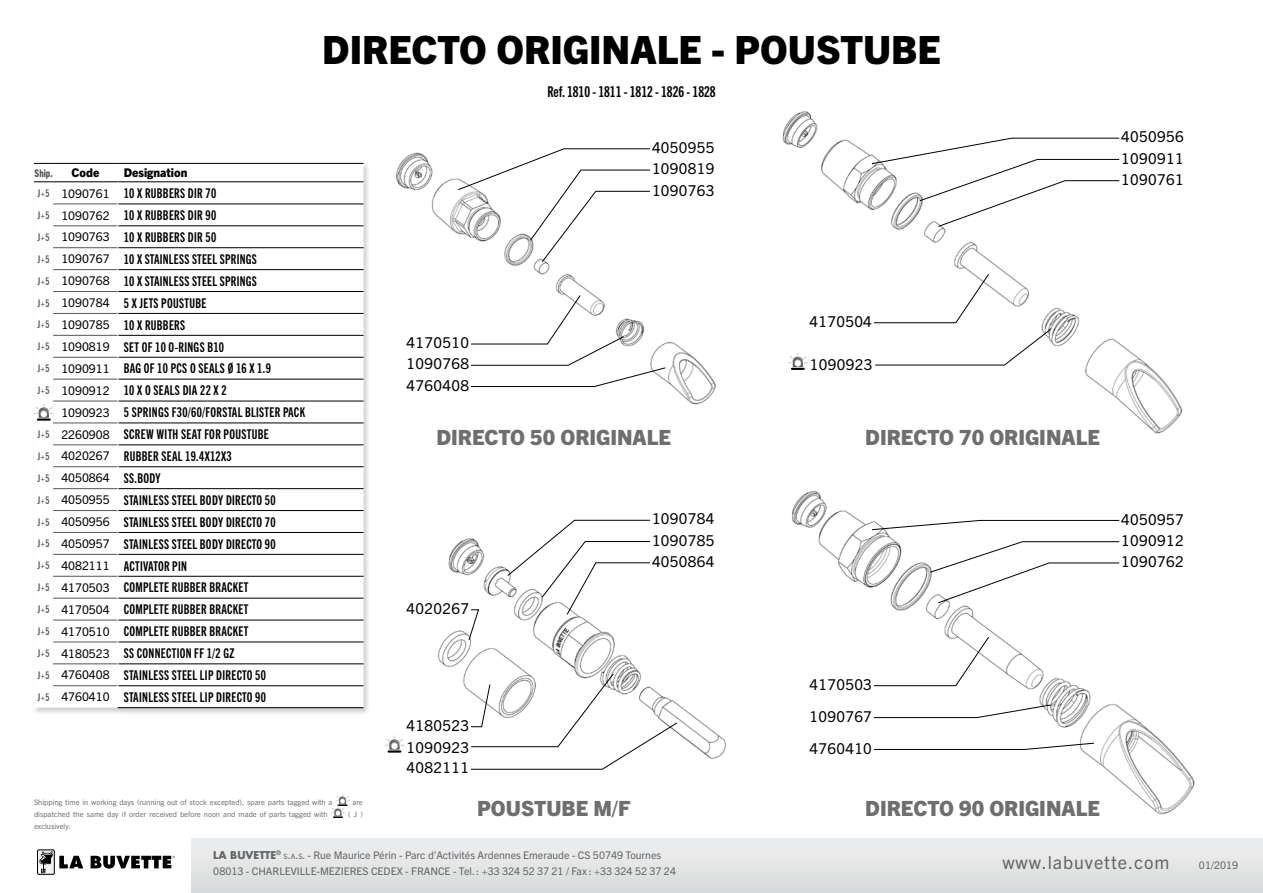
<style>
.page{position:relative;width:1263px;height:893px;background:#fff}
.page>*{position:absolute;margin:0;border:0;box-sizing:border-box;transform-origin:0 0}
.t1{font:800 39px "Trade Gothic Next LT Pro";color:#000}
.t2{font:800 21px "Trade Gothic Next LT Pro";color:#6d6e70}
.t3{font:18px "Trade Gothic Next LT Pro";letter-spacing:.05em;color:#646567}
.t4{font:15px/32px "Trade Gothic Next LT Pro";letter-spacing:.025em;color:#000;text-align:justify}
.t5{font:15px "Trade Gothic Next LT Pro Bd Cm";color:#000}
.t6{font:13.5px/21.9px "Trade Gothic Next LT Pro Bd Cm";letter-spacing:.025em;color:#000}
.t7{font:12px/21.9px "Trade Gothic Next LT Pro";color:#000;text-align:right}
.t8{font:800 12px "Trade Gothic Next LT Pro";color:#000}
.t9{font:10.5px/16.5px "Trade Gothic Next LT Pro";color:#646567}
.t10{font:800 condensed 10.5px "Trade Gothic Next LT Pro";color:#58585a;scale:.9 1}
.t11{font:7.5px "Trade Gothic Next LT Pro";color:#707172}
.s1{font-family:"Trade Gothic Next LT Pro Bd Cm";font-size:10.5px;color:#58585a}
.s2{font-family:"Futura Std";font-weight:700}
.s3{font-size:7.35px}
.s4{font-style:inherit}
</style>
<div class="page">
<div style="left:191px;top:839px;width:1072px;height:54px;background:#e4e5e6"></div>
<img style="left:251px;top:111px;width:997px;height:728px">
<div style="left:32px;top:161px;width:339px;height:554px;background:#000;opacity:.2"></div>
<svg style="left:34px;top:164px;width:330px;height:544px"></svg>
<svg style="left:53px;top:182px;width:311px;height:22px"></svg>
<svg style="left:53px;top:205px;width:311px;height:503px"></svg>
<hr style="left:53px;top:163px;width:65px;height:1px;background:#000">
<hr style="left:118px;top:163px;width:246px;height:1px;background:#000">
<hr style="left:53px;top:181px;width:65px;height:1px;background:#000">
<hr style="left:118px;top:181px;width:246px;height:1px;background:#000">
<hr style="left:118px;top:204px;width:246px;height:1px;background:#000">
<hr style="left:118px;top:225px;width:246px;height:1px;background:#000">
<hr style="left:118px;top:247px;width:246px;height:1px;background:#000">
<hr style="left:118px;top:269px;width:246px;height:1px;background:#000">
<hr style="left:118px;top:291px;width:246px;height:1px;background:#000">
<hr style="left:118px;top:313px;width:246px;height:1px;background:#000">
<hr style="left:118px;top:335px;width:246px;height:1px;background:#000">
<hr style="left:118px;top:357px;width:246px;height:1px;background:#000">
<hr style="left:118px;top:379px;width:246px;height:1px;background:#000">
<hr style="left:118px;top:401px;width:246px;height:1px;background:#000">
<hr style="left:118px;top:423px;width:246px;height:1px;background:#000">
<hr style="left:118px;top:444px;width:246px;height:1px;background:#000">
<hr style="left:118px;top:466px;width:246px;height:1px;background:#000">
<hr style="left:118px;top:488px;width:246px;height:1px;background:#000">
<hr style="left:118px;top:510px;width:246px;height:1px;background:#000">
<hr style="left:118px;top:532px;width:246px;height:1px;background:#000">
<hr style="left:118px;top:554px;width:246px;height:1px;background:#000">
<hr style="left:118px;top:576px;width:246px;height:1px;background:#000">
<hr style="left:118px;top:598px;width:246px;height:1px;background:#000">
<hr style="left:118px;top:620px;width:246px;height:1px;background:#000">
<hr style="left:118px;top:642px;width:246px;height:1px;background:#000">
<hr style="left:118px;top:663px;width:246px;height:1px;background:#000">
<hr style="left:118px;top:685px;width:246px;height:1px;background:#000">
<hr style="left:117px;top:707px;width:247px;height:1px;background:#000">
<svg style="left:117px;top:182px;width:1px;height:525px"></svg>
<hr style="left:53px;top:204px;width:64px;height:1px;background:#58585a">
<hr style="left:53px;top:225px;width:64px;height:1px;background:#58585a">
<hr style="left:53px;top:247px;width:64px;height:1px;background:#58585a">
<hr style="left:53px;top:269px;width:64px;height:1px;background:#58585a">
<hr style="left:53px;top:291px;width:64px;height:1px;background:#58585a">
<hr style="left:53px;top:313px;width:64px;height:1px;background:#58585a">
<hr style="left:53px;top:335px;width:64px;height:1px;background:#58585a">
<hr style="left:53px;top:357px;width:64px;height:1px;background:#58585a">
<hr style="left:53px;top:379px;width:64px;height:1px;background:#58585a">
<hr style="left:53px;top:401px;width:64px;height:1px;background:#58585a">
<hr style="left:53px;top:423px;width:64px;height:1px;background:#58585a">
<hr style="left:53px;top:444px;width:64px;height:1px;background:#58585a">
<hr style="left:53px;top:466px;width:64px;height:1px;background:#58585a">
<hr style="left:53px;top:488px;width:64px;height:1px;background:#58585a">
<hr style="left:53px;top:510px;width:64px;height:1px;background:#58585a">
<hr style="left:53px;top:532px;width:64px;height:1px;background:#58585a">
<hr style="left:53px;top:554px;width:64px;height:1px;background:#58585a">
<hr style="left:53px;top:576px;width:64px;height:1px;background:#58585a">
<hr style="left:53px;top:598px;width:64px;height:1px;background:#58585a">
<hr style="left:53px;top:620px;width:64px;height:1px;background:#58585a">
<hr style="left:53px;top:642px;width:64px;height:1px;background:#58585a">
<hr style="left:53px;top:663px;width:64px;height:1px;background:#58585a">
<hr style="left:53px;top:685px;width:64px;height:1px;background:#58585a">
<svg style="left:34px;top:163px;width:19px;height:1px"></svg>
<svg style="left:34px;top:181px;width:19px;height:1px"></svg>
<svg style="left:34px;top:403px;width:20px;height:18px"></svg>
<svg style="left:468px;top:609px;width:11px;height:31px"></svg>
<svg style="left:873px;top:274px;width:116px;height:49px"></svg>
<svg style="left:873px;top:637px;width:116px;height:49px"></svg>
<svg style="left:873px;top:705px;width:178px;height:13px"></svg>
<svg style="left:873px;top:743px;width:221px;height:7px"></svg>
<svg style="left:471px;top:295px;width:195px;height:92px"></svg>
<svg style="left:788px;top:353px;width:20px;height:17px"></svg>
<svg style="left:385px;top:735px;width:19px;height:18px"></svg>
<svg style="left:875px;top:329px;width:176px;height:36px"></svg>
<svg style="left:471px;top:673px;width:206px;height:97px"></svg>
<svg style="left:871px;top:520px;width:248px;height:10px"></svg>
<svg style="left:458px;top:148px;width:192px;height:114px"></svg>
<svg style="left:507px;top:520px;width:143px;height:95px"></svg>
<svg style="left:871px;top:138px;width:248px;height:89px"></svg>
<svg style="left:930px;top:541px;width:189px;height:62px"></svg>
<svg style="left:331px;top:793px;width:19px;height:25px"></svg>
<div style="left:37px;top:849px;width:18px;height:26px;border:1px solid #000"></div>
<svg style="left:37px;top:850px;width:138px;height:24px"></svg>
<h1 class="t1" style="left:322px;top:23px;width:620px">DIRECTO ORIGINALE - POUSTUBE</h1>
<p class="t5" style="left:547px;top:81px;width:170px">Ref. 1810 - 1811 - 1812 - 1826 - 1828</p>
<p class="t10" style="left:35px;top:166px;width:22px">Ship.</p>
<p class="t8" style="left:72px;top:165px;width:29px">Code</p>
<p class="t8" style="left:124px;top:165px;width:65px">Designation</p>
<p class="t6" style="left:124px;top:181px;width:183px">10 X RUBBERS DIR 70<br>10 X RUBBERS DIR 90<br>10 X RUBBERS DIR 50<br>10 X STAINLESS STEEL SPRINGS<br>10 X STAINLESS STEEL SPRINGS<br>5 X JETS POUSTUBE<br>10 X RUBBERS<br>SET OF 10 O-RINGS B10<br>BAG OF 10 PCS O SEALS Ø 16 X 1.9<br>10 X O SEALS DIA 22 X 2<br>5 SPRINGS F30/60/FORSTAL BLISTER PACK<br>SCREW WITH SEAT FOR POUSTUBE<br>RUBBER SEAL 19.4X12X3<br>SS.BODY<br>STAINLESS STEEL BODY DIRECTO 50<br>STAINLESS STEEL BODY DIRECTO 70<br>STAINLESS STEEL BODY DIRECTO 90<br>ACTIVATOR PIN<br>COMPLETE RUBBER BRACKET<br>COMPLETE RUBBER BRACKET<br>COMPLETE RUBBER BRACKET<br>SS CONNECTION FF 1/2 GZ<br>STAINLESS STEEL LIP DIRECTO 50<br>STAINLESS STEEL LIP DIRECTO 90</p>
<p class="t7" style="left:38px;top:181px;width:73px"><span class="s1">J+5</span> 1090761<br><span class="s1">J+5</span> 1090762<br><span class="s1">J+5</span> 1090763<br><span class="s1">J+5</span> 1090767<br><span class="s1">J+5</span> 1090768<br><span class="s1">J+5</span> 1090784<br><span class="s1">J+5</span> 1090785<br><span class="s1">J+5</span> 1090819<br><span class="s1">J+5</span> 1090911<br><span class="s1">J+5</span> 1090912<br>1090923<br><span class="s1">J+5</span> 2260908<br><span class="s1">J+5</span> 4020267<br><span class="s1">J+5</span> 4050864<br><span class="s1">J+5</span> 4050955<br><span class="s1">J+5</span> 4050956<br><span class="s1">J+5</span> 4050957<br><span class="s1">J+5</span> 4082111<br><span class="s1">J+5</span> 4170503<br><span class="s1">J+5</span> 4170504<br><span class="s1">J+5</span> 4170510<br><span class="s1">J+5</span> 4180523<br><span class="s1">J+5</span> 4760408<br><span class="s1">J+5</span> 4760410</p>
<p class="t11" style="left:34px;top:796px;width:300px">Shipping time in working days (running out of stock excepted), spare parts tagged with a</p>
<p class="t11" style="left:352px;top:796px;width:12px">are</p>
<p class="t11" style="left:34px;top:808px;width:295px">dispatched the same day if order received before noon and made of parts tagged with</p>
<p class="t11" style="left:348px;top:808px;width:16px">( J )</p>
<p class="t11" style="left:34px;top:820px;width:38px">exclusively.</p>
<p class="t4" style="left:652px;top:131px;width:64px">4050955</p>
<p class="t4" style="left:652px;top:152px;width:64px">1090819</p>
<p class="t4" style="left:406px;top:326px;width:64px">4170510</p>
<p class="t4" style="left:406px;top:347px;width:64px">1090768</p>
<p class="t4" style="left:406px;top:368px;width:64px">4760408</p>
<p class="t4" style="left:652px;top:173px;width:64px">1090763</p>
<h2 class="t2" style="left:436px;top:422px;width:236px">DIRECTO 50 ORIGINALE</h2>
<p class="t4" style="left:652px;top:502px;width:64px">1090784</p>
<p class="t4" style="left:652px;top:523px;width:64px">1090785</p>
<p class="t4" style="left:406px;top:592px;width:64px">4020267</p>
<p class="t4" style="left:652px;top:545px;width:64px">4050864</p>
<p class="t4" style="left:406px;top:708px;width:64px">4180523</p>
<p class="t4" style="left:406px;top:730px;width:64px">1090923</p>
<p class="t4" style="left:406px;top:751px;width:64px">4082111</p>
<h2 class="t2" style="left:477px;top:793px;width:155px">POUSTUBE M/F</h2>
<p class="t4" style="left:809px;top:305px;width:64px">4170504</p>
<p class="t4" style="left:810px;top:347px;width:64px">1090923</p>
<h2 class="t2" style="left:865px;top:422px;width:236px">DIRECTO 70 ORIGINALE</h2>
<p class="t4" style="left:809px;top:667px;width:64px">4170503<br>1090767<br>4760410</p>
<h2 class="t2" style="left:865px;top:793px;width:236px">DIRECTO 90 ORIGINALE</h2>
<p class="t4" style="left:1121px;top:120px;width:64px">4050956</p>
<p class="t4" style="left:1121px;top:141px;width:64px">1090911</p>
<p class="t4" style="left:1121px;top:162px;width:64px">1090761</p>
<p class="t4" style="left:1121px;top:502px;width:64px">4050957</p>
<p class="t4" style="left:1121px;top:523px;width:64px">1090912</p>
<p class="t4" style="left:1121px;top:545px;width:64px">1090762</p>
<p class="t9" style="left:213px;top:846px;width:464px"><span class="s2">LA BUVETTE</span><sup>®</sup> <span class="s3">S</span><span class="s4">.</span><span class="s3">A</span><span class="s4">.</span><span class="s3">S</span><span class="s4">.</span> - Rue Maurice Périn - Parc d’Activités Ardennes Emeraude - CS 50749 Tournes<br>08013 - CHARLEVILLE-MEZIERES CEDEX - FRANCE - Tel. : +33 324 52 37 21 / Fax : +33 324 52 37 24</p>
<h3 class="t3" style="left:1002px;top:850px;width:169px">www.labuvette.com</h3>
<p class="t9" style="left:1199px;top:856px;width:41px">01/2019</p>
</div>
